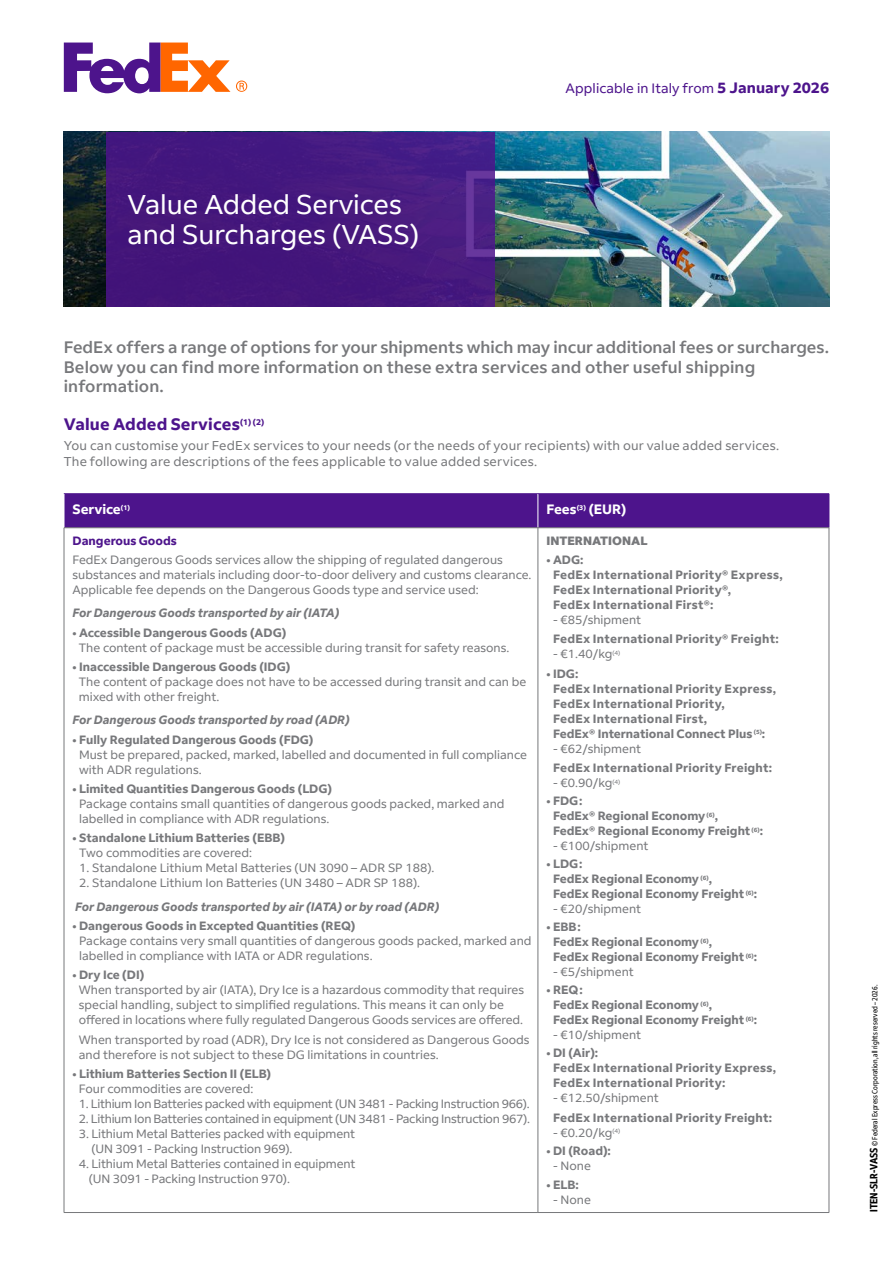
<style>
.page{position:relative;width:893px;height:1263px;background:#fff}
.page>*{position:absolute;margin:0;border:0;box-sizing:border-box;transform-origin:0 0}
.t1{font:27px/30px "Fed Ex Sans";color:#fff}
.PC22_INTRO{font:500 16.5px/19.5px "Fed Ex Sans";letter-spacing:.005em;color:#77787b}
.PC22_TITRE_PARAGRAPHE{font:700 16.5px "Fed Ex Sans";letter-spacing:.01em;color:#4d148c}
.PC22_RATES_APPLICABLE{font:13.5px "Fed Ex Sans";letter-spacing:.005em;color:#4d148c}
.PC22_TETIÈRE_VASS_OK{font:700 13.5px "Fed Ex Sans";color:#fff}
.PC22_PARAGRAPHE{font:12.75px/16.5px "Fed Ex Sans";letter-spacing:.02em;color:#77787b}
.PC22_PARA_RETRAIT_GAUCHE{font:12px/15px "Fed Ex Sans";letter-spacing:-.01em;color:#77787b}
.PC22_INTER_GRIS_VASS_OK{font:12px/15px "Fed Ex Sans";color:#77787b}
.PC22_INTER_GRIS_VASS_OK-2{font:700 12px/15px "Fed Ex Sans";letter-spacing:.02em;color:#77787b}
.PC22_INTER_GRIS_VASS_OK-3{font:700 12px/15px "Fed Ex Sans";color:#77787b}
.PC22_PARA_STAND_TABLEAU{font:12px/15px "Fed Ex Sans";color:#77787b}
.PC22_INTER_GRIS_VASS_OK-4{font:italic 700 12px "Fed Ex Sans";color:#77787b}
.PC22_TETIERE_BOLD_VASS_OK{font:700 12px "Fed Ex Sans";color:#4d148c}
.PC22_INTER_CAPITAL{font:800 12px "Fed Ex Sans";color:#77787b}
.t2{font:condensed 7.5px "Fed Ex Sans";color:#000}
.s1{font-weight:700;font-size:15px}
.s2{font-weight:700}
.s3{font-weight:400}
.s4{font-weight:700;font-size:10.5px}
</style>
<div class="page">
<div style="left:65px;top:494px;width:764px;height:33px;background:#4d148c"></div>
<hr style="left:64px;top:493px;width:474px;height:1px;background:#4d148c">
<hr style="left:538px;top:494px;width:1px;height:33px;background:#fff">
<hr style="left:538px;top:493px;width:291px;height:1px;background:#4d148c">
<hr style="left:829px;top:494px;width:1px;height:33px;background:#4d148c">
<hr style="left:64px;top:527px;width:474px;height:1px;background:#77787b">
<hr style="left:538px;top:527px;width:291px;height:1px;background:#77787b">
<hr style="left:64px;top:1212px;width:474px;height:1px;background:#77787b">
<hr style="left:538px;top:1212px;width:291px;height:1px;background:#77787b">
<hr style="left:64px;top:528px;width:1px;height:684px;background:#77787b">
<hr style="left:538px;top:528px;width:1px;height:684px;background:#77787b">
<hr style="left:829px;top:528px;width:1px;height:684px;background:#77787b">
<svg style="left:236px;top:80px;width:11px;height:12px"></svg>
<svg style="left:64px;top:43px;width:166px;height:50px"></svg>
<img style="left:64px;top:132px;width:765px;height:174px">
<div style="left:106px;top:132px;width:389px;height:174px;background:#44177d"></div>
<p class="t1" style="left:128px;top:190px;width:293px">Value Added Services and Surcharges (VASS)</p>
<p class="PC22_RATES_APPLICABLE" style="left:566px;top:80px;width:265px">Applicable in Italy from <span class="s1">5 January 2026</span></p>
<p class="PC22_INTRO" style="left:64px;top:338px;width:767px">FedEx offers a range of options for your shipments which may incur additional fees or surcharges.<br>Below you can find more information on these extra services and other useful shipping information.</p>
<p class="PC22_TITRE_PARAGRAPHE" style="left:64px;top:415px;width:202px">Value Added Services<sup>(1)</sup> <sup>(2)</sup></p>
<p class="PC22_PARAGRAPHE" style="left:64px;top:437px;width:717px">You can customise your FedEx services to your needs (or the needs of your recipients) with our value added services.<br>The following are descriptions of the fees applicable to value added services.</p>
<p class="PC22_TETIÈRE_VASS_OK" style="left:73px;top:501px;width:59px">Service<sup>(1)</sup></p>
<p class="PC22_TETIÈRE_VASS_OK" style="left:546px;top:501px;width:81px">Fees<sup>(3)</sup> (EUR)</p>
<p class="PC22_TETIERE_BOLD_VASS_OK" style="left:73px;top:533px;width:106px">Dangerous Goods</p>
<p class="PC22_PARA_STAND_TABLEAU" style="left:73px;top:552px;width:460px">FedEx Dangerous Goods services allow the shipping of regulated dangerous substances and materials including door‑to‑door delivery and customs clearance.</p>
<p class="PC22_PARA_STAND_TABLEAU" style="left:73px;top:582px;width:408px">Applicable fee depends on the Dangerous Goods type and service used:</p>
<p class="PC22_INTER_GRIS_VASS_OK-4" style="left:73px;top:606px;width:268px">For Dangerous Goods transported by air (IATA)</p>
<p class="PC22_INTER_GRIS_VASS_OK-3" style="left:73px;top:625px;width:215px">• Accessible Dangerous Goods (ADG)</p>
<p class="PC22_PARA_RETRAIT_GAUCHE" style="left:79px;top:640px;width:432px">The content of package must be accessible during transit for safety reasons.</p>
<p class="PC22_INTER_GRIS_VASS_OK-3" style="left:73px;top:659px;width:219px">• Inaccessible Dangerous Goods (IDG)</p>
<p class="PC22_PARA_RETRAIT_GAUCHE" style="left:79px;top:674px;width:449px">The content of package does not have to be accessed during transit and can be mixed with other freight.</p>
<p class="PC22_INTER_GRIS_VASS_OK-4" style="left:73px;top:713px;width:279px">For Dangerous Goods transported by road (ADR)</p>
<p class="PC22_INTER_GRIS_VASS_OK" style="left:79px;top:732px;width:449px;text-indent:-7px"><span class="s2">• Fully Regulated Dangerous Goods (FDG)<br></span>Must be prepared, packed, marked, labelled and documented in full compliance with ADR regulations.</p>
<p class="PC22_INTER_GRIS_VASS_OK" style="left:79px;top:781px;width:427px;text-indent:-7px"><span class="s2">• Limited Quantities Dangerous Goods (LDG)<br></span>Package contains small quantities of dangerous goods packed, marked and labelled in compliance with ADR regulations.</p>
<p class="PC22_INTER_GRIS_VASS_OK-3" style="left:79px;top:830px;width:207px;text-indent:-7px">• Standalone Lithium Batteries (EBB)<br><span class="s3">Two commodities are covered:</span></p>
<p class="PC22_INTER_GRIS_VASS_OK" style="left:79px;top:860px;width:357px">1. Standalone Lithium Metal Batteries (UN 3090 – ADR SP 188).</p>
<p class="PC22_INTER_GRIS_VASS_OK" style="left:79px;top:875px;width:343px">2. Standalone Lithium Ion Batteries (UN 3480 – ADR SP 188).</p>
<p class="PC22_INTER_GRIS_VASS_OK-4" style="left:75px;top:899px;width:366px">For Dangerous Goods transported by air (IATA) or by road (ADR)</p>
<p class="PC22_INTER_GRIS_VASS_OK" style="left:79px;top:918px;width:454px;text-indent:-7px"><span class="s2">• Dangerous Goods in Excepted Quantities (REQ)<br></span>Package contains very small quantities of dangerous goods packed, marked and labelled in compliance with IATA or ADR regulations.</p>
<p class="PC22_INTER_GRIS_VASS_OK-3" style="left:73px;top:967px;width:73px">• Dry Ice (DI)</p>
<p class="PC22_PARA_RETRAIT_GAUCHE" style="left:79px;top:982px;width:447px">When transported by air (IATA), Dry Ice is a hazardous commodity that requires special handling, subject to simplified regulations. This means it can only be offered in locations where fully regulated Dangerous Goods services are offered.</p>
<p class="PC22_PARA_RETRAIT_GAUCHE" style="left:79px;top:1032px;width:452px">When transported by road (ADR), Dry Ice is not considered as Dangerous Goods and therefore is not subject to these DG limitations in countries.</p>
<p class="PC22_INTER_GRIS_VASS_OK-3" style="left:73px;top:1066px;width:200px">• Lithium Batteries Section II (ELB)</p>
<p class="PC22_PARA_RETRAIT_GAUCHE" style="left:79px;top:1081px;width:176px">Four commodities are covered:</p>
<p class="PC22_PARA_RETRAIT_GAUCHE" style="left:79px;top:1096px;width:452px">1. Lithium Ion Batteries packed with equipment (UN 3481 - Packing Instruction 966).</p>
<p class="PC22_PARA_RETRAIT_GAUCHE" style="left:79px;top:1111px;width:453px">2. Lithium Ion Batteries contained in equipment (UN 3481 - Packing Instruction 967).</p>
<p class="PC22_PARA_RETRAIT_GAUCHE" style="left:91px;top:1126px;width:265px;text-indent:-13px">3. Lithium Metal Batteries packed with equipment (UN 3091 - Packing Instruction 969).</p>
<p class="PC22_PARA_RETRAIT_GAUCHE" style="left:89px;top:1156px;width:268px;text-indent:-10px">4. Lithium Metal Batteries contained in equipment (UN 3091 - Packing Instruction 970).</p>
<p class="PC22_INTER_CAPITAL" style="left:546px;top:533px;width:103px">INTERNATIONAL</p>
<p class="PC22_INTER_GRIS_VASS_OK-2" style="left:553px;top:552px;width:231px;text-indent:-7px">• ADG:<br>FedEx International Priority® Express,<br>FedEx International Priority®,<br>FedEx International First®:</p>
<p class="PC22_INTER_GRIS_VASS_OK-2" style="left:553px;top:610px;width:227px;line-height:19.5px"><span class="s3">- €85/shipment<br></span>FedEx International Priority® Freight:</p>
<p class="PC22_INTER_GRIS_VASS_OK" style="left:553px;top:647px;width:69px">- €1.40/kg<sup>(4)</sup></p>
<p class="PC22_INTER_GRIS_VASS_OK-2" style="left:553px;top:666px;width:225px;text-indent:-7px">• IDG:<br>FedEx International Priority Express,<br>FedEx International Priority,<br>FedEx International First,<br>FedEx® International Connect Plus <sup>(5)</sup>:</p>
<p class="PC22_INTER_GRIS_VASS_OK-2" style="left:553px;top:739px;width:221px;line-height:19.5px"><span class="s3">- €62/shipment<br></span>FedEx International Priority Freight:</p>
<p class="PC22_INTER_GRIS_VASS_OK" style="left:553px;top:775px;width:69px">- €0.90/kg<sup>(4)</sup></p>
<p class="PC22_INTER_GRIS_VASS_OK-3" style="left:553px;top:793px;width:212px;text-indent:-7px">• FDG :<br>FedEx® Regional Economy <sup>(6)</sup>,<br>FedEx® Regional Economy Freight <sup>(6)</sup>:</p>
<p class="PC22_INTER_GRIS_VASS_OK" style="left:553px;top:838px;width:97px">- €100/shipment</p>
<p class="PC22_INTER_GRIS_VASS_OK-3" style="left:553px;top:856px;width:206px;text-indent:-7px">• LDG :<br>FedEx Regional Economy <sup>(6)</sup>,<br>FedEx Regional Economy Freight <sup>(6)</sup>:</p>
<p class="PC22_INTER_GRIS_VASS_OK" style="left:553px;top:901px;width:90px">- €20/shipment</p>
<p class="PC22_INTER_GRIS_VASS_OK-3" style="left:553px;top:919px;width:206px;text-indent:-7px">• EBB :<br>FedEx Regional Economy <sup>(6)</sup>,<br>FedEx Regional Economy Freight <sup>(6)</sup>:</p>
<p class="PC22_INTER_GRIS_VASS_OK" style="left:553px;top:964px;width:82px">- €5/shipment</p>
<p class="PC22_INTER_GRIS_VASS_OK-3" style="left:553px;top:982px;width:206px;text-indent:-7px">• REQ :<br>FedEx Regional Economy <sup>(6)</sup>,<br>FedEx Regional Economy Freight <sup>(6)</sup>:</p>
<p class="PC22_INTER_GRIS_VASS_OK" style="left:553px;top:1027px;width:90px">- €10/shipment</p>
<p class="PC22_INTER_GRIS_VASS_OK-2" style="left:553px;top:1045px;width:225px;text-indent:-7px">• DI (Air):<br>FedEx International Priority Express,<br>FedEx International Priority:</p>
<p class="PC22_INTER_GRIS_VASS_OK-2" style="left:553px;top:1088px;width:221px;line-height:19.5px"><span class="s3">- €12.50/shipment<br></span>FedEx International Priority Freight:</p>
<p class="PC22_INTER_GRIS_VASS_OK" style="left:553px;top:1125px;width:69px">- €0.20/kg<sup>(4)</sup></p>
<p class="PC22_INTER_GRIS_VASS_OK-3" style="left:546px;top:1143px;width:66px">• DI (Road):</p>
<p class="PC22_INTER_GRIS_VASS_OK" style="left:553px;top:1158px;width:39px">- None</p>
<p class="PC22_INTER_GRIS_VASS_OK-3" style="left:546px;top:1177px;width:34px">• ELB:</p>
<p class="PC22_INTER_GRIS_VASS_OK" style="left:553px;top:1192px;width:39px">- None</p>
<p class="t2" style="left:870px;top:1212px;width:229px;rotate:-90deg"><span class="s4">ITEN-SLR-VASS</span> © Federal Express Corporation, all rights reserved – 2026.</p>
</div>
